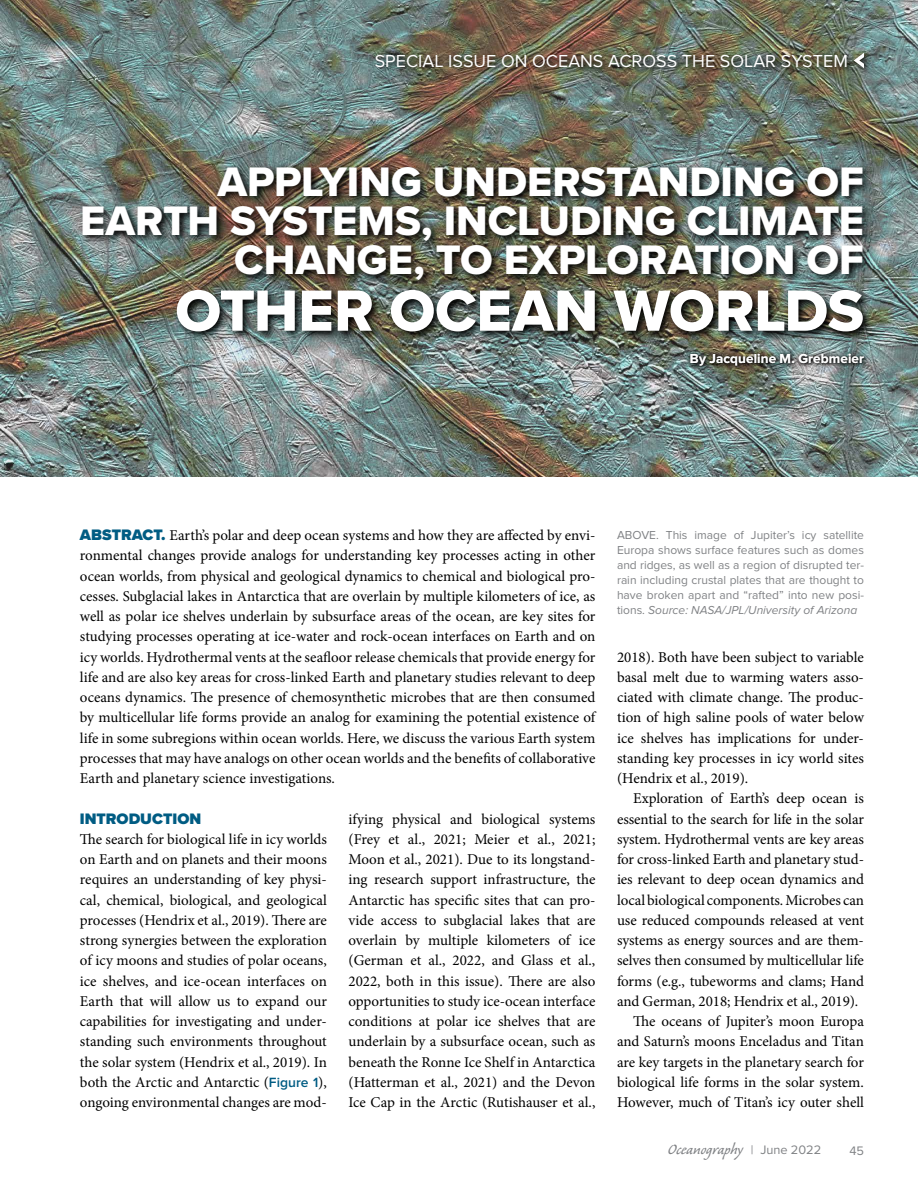
<style>
.page{position:relative;width:918px;height:1188px;background:#fff}
.page>*{position:absolute;margin:0;border:0;box-sizing:border-box;transform-origin:0 0}
.t1{font:60.15px "Proxima Nova Extrabld";letter-spacing:-.005em;color:#fff}
.t2{font:42.75px/39px "Proxima Nova Extrabld";color:#fff;text-align:right}
.t3{font:18.75px "Caliban Std";color:#808285}
.t4{font:18px "Proxima Nova";color:#fff}
.t5{font:900 15.75px "Proxima Nova";color:#005c83}
.t6{font:15px/20.2px "Minion Pro";letter-spacing:-.005em;color:#000;text-align:justify}
.t7{font:700 13.5px "Proxima Nova";letter-spacing:.005em;color:#fff}
.t8{font:12.75px "Proxima Nova";color:#808285}
.t9{font:12px/15px "Proxima Nova";color:#808285;text-align:justify}
.s1{font-family:"Proxima Nova";font-weight:900;font-size:15.75px;color:#005c83}
.s2{font-family:"Proxima Nova";font-weight:600;font-size:13.8px;color:#005c83}
.s3{font-style:italic}
.s4{font-family:"Proxima Nova";font-size:12.75px}
</style>
<div class="page">
<img style="left:0;top:0;width:918px;height:476px">
<img style="left:371px;top:50px;width:479px;height:25px">
<svg style="left:850px;top:49px;width:22px;height:28px"></svg>
<svg style="left:854px;top:53px;width:10px;height:15px"></svg>
<img style="left:79px;top:163px;width:795px;height:179px">
<img style="left:685px;top:348px;width:186px;height:25px">
<p class="t4" style="left:375px;top:50px;width:475px">SPECIAL ISSUE ON OCEANS ACROSS THE SOLAR SYSTEM</p>
<h2 class="t2" style="left:80px;top:161px;width:785px">APPLYING UNDERSTANDING OF<br>EARTH SYSTEMS, INCLUDING CLIMATE<br>CHANGE, TO EXPLORATION OF</h2>
<h1 class="t1" style="left:175px;top:266px;width:690px">OTHER OCEAN WORLDS</h1>
<p class="t7" style="left:690px;top:351px;width:176px">By Jacqueline M. Grebmeier</p>
<p class="t6" style="left:80px;top:525px;width:517px"><span class="s1">ABSTRACT.</span> Earth’s polar and deep ocean systems and how they are affected by envi&shy;ronmental changes provide analogs for understanding key processes acting in other ocean worlds, from physical and geological dynamics to chemical and biological pro&shy;cesses. Subglacial lakes in Antarctica that are overlain by multiple kilometers of ice, as well as polar ice shelves underlain by subsurface areas of the ocean, are key sites for studying processes operating at ice-water and rock-ocean interfaces on Earth and on icy worlds. Hydrothermal vents at the seafloor release chemicals that provide energy for life and are also key areas for cross-linked Earth and planetary studies relevant to deep oceans dynamics. The presence of chemosynthetic microbes that are then consumed by multicellular life forms provide an analog for examining the potential existence of life in some subregions within ocean worlds. Here, we discuss the various Earth system processes that may have analogs on other ocean worlds and the benefits of collaborative Earth and planetary science investigations.</p>
<p class="t5" style="left:80px;top:807px;width:123px">INTRODUCTION</p>
<p class="t6" style="left:80px;top:829px;width:248px">The search for biological life in icy worlds on Earth and on planets and their moons requires an understanding of key physi&shy;cal, chemical, biological, and geological processes (Hendrix et al., 2019). There are strong synergies between the exploration of icy moons and studies of polar oceans, ice shelves, and ice-ocean interfaces on Earth that will allow us to expand our capabilities for investigating and under&shy;standing such environments throughout the solar system (Hendrix et al., 2019). In both the Arctic and Antarctic (<span class="s2">Figure 1</span>), ongoing environmental changes are mod-</p>
<p class="t6" style="left:348px;top:809px;width:248px">ifying physical and biological systems (Frey et al., 2021; Meier et al., 2021; Moon et al., 2021). Due to its longstand&shy;ing research support infrastructure, the Antarctic has specific sites that can pro&shy;vide access to subglacial lakes that are overlain by multiple kilometers of ice (German et al., 2022, and Glass et al., 2022, both in this issue). There are also opportunities to study ice-ocean interface conditions at polar ice shelves that are underlain by a subsurface ocean, such as beneath the Ronne Ice Shelf in Antarctica (Hatterman et al., 2021) and the Devon Ice Cap in the Arctic (Rutishauser et al.,</p>
<p class="t9" style="left:617px;top:528px;width:248px">ABOVE. This image of Jupiter’s icy satellite Europa shows surface features such as domes and ridges, as well as a region of disrupted ter&shy;rain including crustal plates that are thought to have broken apart and “rafted” into new posi&shy;tions. <span class="s3">Source: NASA/JPL/University of Arizona</span></p>
<p class="t6" style="left:617px;top:647px;width:248px">2018). Both have been subject to variable basal melt due to warming waters asso&shy;ciated with climate change. The produc&shy;tion of high saline pools of water below ice shelves has implications for under&shy;standing key processes in icy world sites (Hendrix et al., 2019).</p>
<p class="t6" style="left:633px;top:788px;width:232px">Exploration of Earth’s deep ocean is</p>
<p class="t6" style="left:617px;top:809px;width:248px">essential to the search for life in the solar</p>
<p class="t6" style="left:617px;top:829px;width:248px">system. Hydrothermal vents are key areas</p>
<p class="t6" style="left:617px;top:849px;width:248px">for cross-linked Earth and planetary stud-</p>
<p class="t6" style="left:617px;top:869px;width:248px">ies relevant to deep ocean dynamics and</p>
<p class="t6" style="left:617px;top:890px;width:248px">local biological components. Microbes can</p>
<p class="t6" style="left:617px;top:910px;width:248px">use reduced compounds released at vent</p>
<p class="t6" style="left:617px;top:930px;width:248px">systems as energy sources and are them-</p>
<p class="t6" style="left:617px;top:950px;width:248px">selves then consumed by multicellular life</p>
<p class="t6" style="left:617px;top:971px;width:248px">forms (e.g., tubeworms and clams; Hand</p>
<p class="t6" style="left:617px;top:991px;width:243px">and German, 2018; Hendrix et al., 2019).</p>
<p class="t6" style="left:633px;top:1011px;width:232px">The oceans of Jupiter’s moon Europa</p>
<p class="t6" style="left:617px;top:1031px;width:248px">and Saturn’s moons Enceladus and Titan</p>
<p class="t6" style="left:617px;top:1052px;width:248px">are key targets in the planetary search for</p>
<p class="t6" style="left:617px;top:1072px;width:248px">biological life forms in the solar system.</p>
<p class="t6" style="left:617px;top:1092px;width:248px">However, much of Titan’s icy outer shell</p>
<p class="t3" style="left:668px;top:1140px;width:155px">Oceanography <span class="s4">| June 2022</span></p>
<p class="t8" style="left:849px;top:1143px;width:16px">45</p>
</div>
